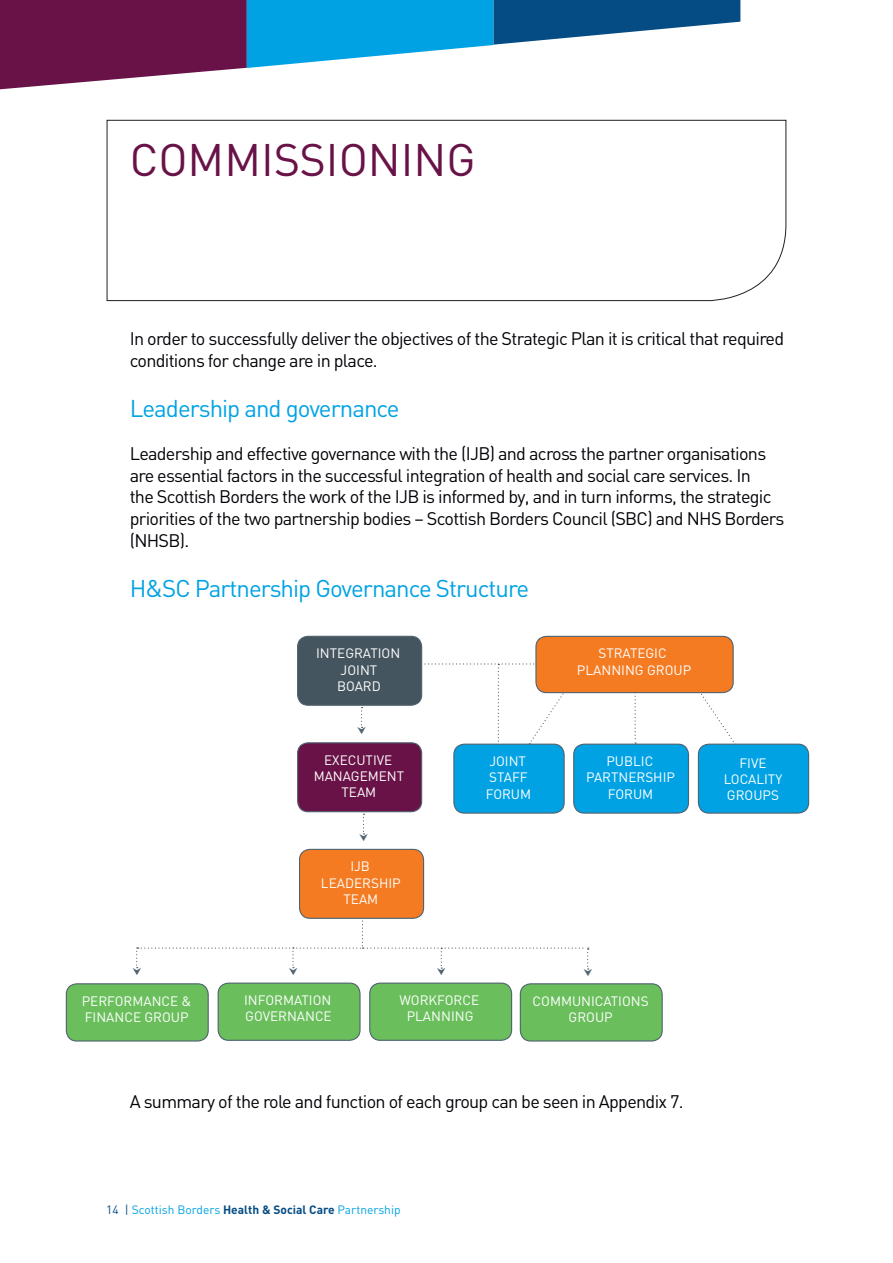
<style>
.page{position:relative;width:893px;height:1263px;background:#fff}
.page>*{position:absolute;margin:0;border:0;box-sizing:border-box;transform-origin:0 0}
.t1{font:45px "DIN";color:#691247}
.t2{font:24px "DIN";letter-spacing:-.04em;color:#00a2e4}
.t3{font:18px/21.6px "DIN";letter-spacing:-.04em;color:#000006}
.t4{font:13.5px/16.2px "DIN";color:#fff;text-align:center}
.t5{font:12px "DIN";color:#00a2e4}
.s1{color:#054c84}
.s2{font-weight:700;color:#054c84}
</style>
<div class="page">
<svg style="left:0;top:0;width:740px;height:90px"></svg>
<svg style="left:106px;top:120px;width:681px;height:181px"></svg>
<div style="left:66px;top:984px;width:142px;height:57px;background:#6abf5c;border-radius:11px"></div>
<div style="left:66px;top:983px;width:143px;height:58px;border:1px solid #4f626f;border-radius:11px"></div>
<div style="left:218px;top:983px;width:142px;height:57px;background:#6abf5c;border-radius:11px"></div>
<div style="left:218px;top:982px;width:143px;height:59px;border:1px solid #4f626f;border-radius:11px"></div>
<div style="left:370px;top:983px;width:142px;height:57px;background:#6abf5c;border-radius:11px"></div>
<div style="left:369px;top:982px;width:143px;height:59px;border:1px solid #4f626f;border-radius:11px"></div>
<svg style="left:635px;top:693px;width:1px;height:51px"></svg>
<svg style="left:690px;top:688px;width:48px;height:60px"></svg>
<div style="left:298px;top:636px;width:124px;height:69px;background:#45555f;border-radius:11px"></div>
<div style="left:297px;top:636px;width:125px;height:70px;border:1px solid #4f626f;border-radius:11px"></div>
<div style="left:298px;top:743px;width:124px;height:69px;background:#691247;border-radius:11px"></div>
<div style="left:297px;top:742px;width:125px;height:70px;border:1px solid #4f626f;border-radius:11px"></div>
<div style="left:300px;top:849px;width:124px;height:69px;background:#f47b21;border-radius:11px"></div>
<div style="left:299px;top:849px;width:125px;height:70px;border:1px solid #4f626f;border-radius:11px"></div>
<div style="left:520px;top:984px;width:142px;height:57px;background:#6abf5c;border-radius:11px"></div>
<div style="left:520px;top:983px;width:143px;height:58px;border:1px solid #4f626f;border-radius:11px"></div>
<div style="left:454px;top:744px;width:110px;height:69px;background:#00a2e4;border-radius:11px"></div>
<div style="left:453px;top:744px;width:112px;height:70px;border:1px solid #4f626f;border-radius:11px"></div>
<div style="left:574px;top:744px;width:114px;height:69px;background:#00a2e4;border-radius:11px"></div>
<div style="left:573px;top:744px;width:116px;height:70px;border:1px solid #4f626f;border-radius:11px"></div>
<div style="left:698px;top:744px;width:111px;height:69px;background:#00a2e4;border-radius:11px"></div>
<div style="left:698px;top:744px;width:111px;height:70px;border:1px solid #4f626f;border-radius:11px"></div>
<div style="left:536px;top:636px;width:197px;height:57px;background:#f47b21;border-radius:11px"></div>
<div style="left:535px;top:636px;width:199px;height:57px;border:1px solid #4f626f;border-radius:11px"></div>
<svg style="left:330px;top:663px;width:248px;height:122px"></svg>
<svg style="left:363px;top:814px;width:2px;height:21px"></svg>
<svg style="left:136px;top:917px;width:454px;height:53px"></svg>
<h1 class="t1" style="left:130px;top:132px;width:348px">COMMISSIONING</h1>
<p class="t3" style="left:130px;top:327px;width:656px">In order to successfully deliver the objectives of the Strategic Plan it is critical that required conditions for change are in place.</p>
<h2 class="t2" style="left:130px;top:393px;width:271px">Leadership and governance</h2>
<p class="t3" style="left:130px;top:443px;width:656px">Leadership and effective governance with the (IJB) and across the partner organisations are essential factors in the successful integration of health and social care services. In<br>the Scottish Borders the work of the IJB is informed by, and in turn informs, the strategic priorities of the two partnership bodies – Scottish Borders Council (SBC) and NHS Borders (NHSB).</p>
<h2 class="t2" style="left:130px;top:573px;width:401px">H&amp;SC Partnership Governance Structure</h2>
<p class="t4" style="left:316px;top:645px;width:86px">INTEGRATION<br>JOINT<br>BOARD</p>
<p class="t4" style="left:314px;top:752px;width:92px">EXECUTIVE<br>MANAGEMENT<br>TEAM</p>
<p class="t4" style="left:321px;top:858px;width:81px">IJB<br>LEADERSHIP<br>TEAM</p>
<p class="t4" style="left:577px;top:645px;width:116px">STRATEGIC<br>PLANNING GROUP</p>
<p class="t4" style="left:486px;top:753px;width:47px;text-align:left">JOINT<br>STAFF<br>FORUM</p>
<p class="t4" style="left:586px;top:753px;width:90px">PUBLIC<br>PARTNERSHIP<br>FORUM</p>
<p class="t4" style="left:724px;top:754px;width:60px">FIVE<br>LOCALITY<br>GROUPS</p>
<p class="t4" style="left:82px;top:993px;width:111px;text-align:left">PERFORMANCE &amp;<br>FINANCE GROUP</p>
<p class="t4" style="left:244px;top:992px;width:89px;text-align:left">INFORMATION<br>GOVERNANCE</p>
<p class="t4" style="left:399px;top:992px;width:81px">WORKFORCE<br>PLANNING</p>
<p class="t4" style="left:533px;top:993px;width:118px">COMMUNICATIONS<br>GROUP</p>
<p class="t3" style="left:130px;top:1090px;width:555px">A summary of the role and function of each group can be seen in Appendix 7.</p>
<p class="t5" style="left:106px;top:1202px;width:296px"><span class="s1">14 |</span> Scottish Borders <span class="s2">Health &amp; Social Care</span> Partnership</p>
</div>
